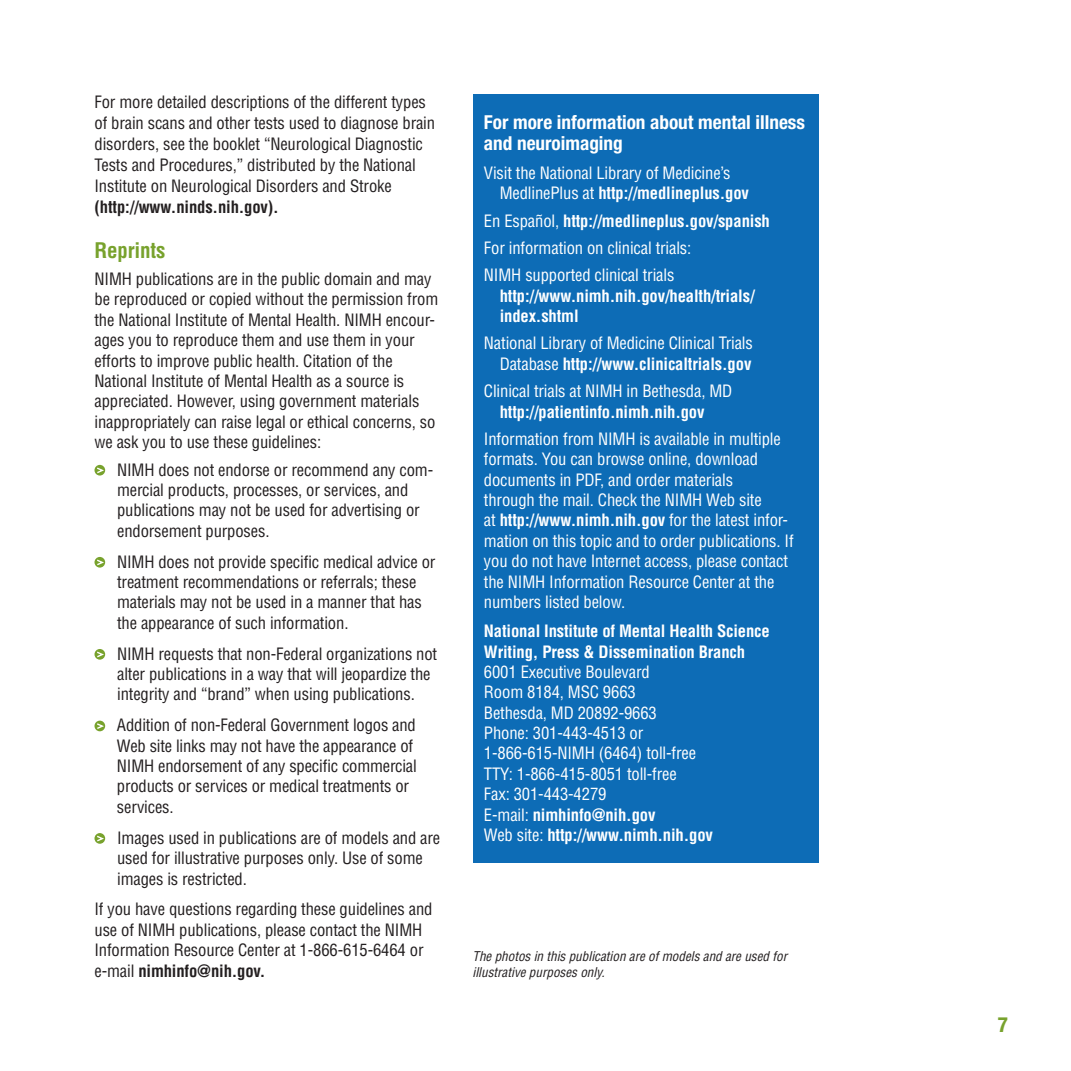
<style>
.page{position:relative;width:1071px;height:1071px;background:#fff}
.page>*{position:absolute;margin:0;border:0;box-sizing:border-box;transform-origin:0 0}
.t1{font:700 condensed 21px "Helvetica";letter-spacing:-.01em;color:#78a22d}
.t2{font:700 condensed 21px "Helvetica Neue";color:#78a22d}
.t3{font:700 condensed 19.25px/20.3px "Helvetica Neue";color:#fff}
.t4{font:condensed 16.62px/20.3px "Helvetica";letter-spacing:-.01em;color:#231f20}
.t5{font:condensed 16.62px/20.3px "Helvetica";letter-spacing:-.01em;color:#fff}
.t6{font:700 condensed 16.62px/20.3px "Helvetica";letter-spacing:-.01em;color:#fff}
.t7{font:italic condensed 13.12px/15.8px "Helvetica";color:#231f20}
.s1{font-weight:700}
.s2{font-weight:400}
</style>
<div class="page">
<svg style="left:95px;top:465px;width:10px;height:11px"></svg>
<svg style="left:95px;top:466px;width:11px;height:8px"></svg>
<svg style="left:95px;top:558px;width:11px;height:9px"></svg>
<svg style="left:95px;top:650px;width:11px;height:9px"></svg>
<div style="left:95px;top:721px;width:10px;height:10px;background:#78a22d;border-radius:50%"></div>
<svg style="left:95px;top:722px;width:11px;height:8px"></svg>
<div style="left:95px;top:833px;width:10px;height:11px;background:#78a22d;border-radius:50%"></div>
<svg style="left:95px;top:835px;width:11px;height:8px"></svg>
<div style="left:473px;top:94px;width:346px;height:769px;background:#0d6cb6"></div>
<p class="t4" style="left:94px;top:91px;width:342px;line-height:21px">For more detailed descriptions of the different types of brain scans and other tests used to diagnose brain disorders, see the booklet “Neurological Diagnostic Tests and Procedures,” distributed by the National Institute on Neurological Disorders and Stroke <span class="s1">(http://www.ninds.nih.gov).</span></p>
<h2 class="t1" style="left:94px;top:237px;width:73px">Reprints</h2>
<p class="t4" style="left:94px;top:269px;width:345px">NIMH publications are in the public domain and may be reproduced or copied without the permission from the National Institute of Mental Health. NIMH encour&shy;ages you to reproduce them and use them in your efforts to improve public health. Citation of the National Institute of Mental Health as a source is appreciated. However, using government materials inappropriately can raise legal or ethical concerns, so we ask you to use these guidelines:</p>
<p class="t4" style="left:117px;top:459px;width:318px">NIMH does not endorse or recommend any com&shy;mercial products, processes, or services, and publications may not be used for advertising or endorsement purposes.</p>
<p class="t4" style="left:117px;top:551px;width:320px">NIMH does not provide specific medical advice or treatment recommendations or referrals; these materials may not be used in a manner that has the appearance of such information.</p>
<p class="t4" style="left:117px;top:643px;width:322px">NIMH requests that non-Federal organizations not alter publications in a way that will jeopardize the integrity and “brand” when using publications.</p>
<p class="t4" style="left:117px;top:715px;width:301px">Addition of non-Federal Government logos and Web site links may not have the appearance of NIMH endorsement of any specific commercial products or services or medical treatments or services.</p>
<p class="t4" style="left:117px;top:827px;width:325px">Images used in publications are of models and are used for illustrative purposes only. Use of some images is restricted.</p>
<p class="t4" style="left:94px;top:899px;width:340px">If you have questions regarding these guidelines and use of NIMH publications, please contact the NIMH Information Resource Center at 1-866-615-6464 or e-mail <span class="s1">nimhinfo@nih.gov.</span></p>
<h2 class="t3" style="left:484px;top:112px;width:323px">For more information about mental illness and neuroimaging</h2>
<p class="t5" style="left:500px;top:162px;width:251px;text-indent:-16px">Visit the National Library of Medicine’s<br>MedlinePlus at <span class="s1">http://medlineplus.gov</span></p>
<p class="t6" style="left:484px;top:210px;width:287px"><span class="s2">En Español,</span> http://medlineplus.gov/spanish</p>
<p class="t5" style="left:484px;top:238px;width:209px">For information on clinical trials:</p>
<p class="t6" style="left:500px;top:265px;width:256px;text-indent:-16px"><span class="s2">NIMH supported clinical trials </span>http://www.nimh.nih.gov/health/trials/ index.shtml</p>
<p class="t5" style="left:484px;top:333px;width:270px;text-align:right">National Library of Medicine Clinical Trials<br>Database <span class="s1">http://www.clinicaltrials.gov</span></p>
<p class="t5" style="left:500px;top:381px;width:234px;text-indent:-16px">Clinical trials at NIMH in Bethesda, MD <span class="s1">http://patientinfo.nimh.nih.gov</span></p>
<p class="t5" style="left:484px;top:429px;width:311px">Information from NIMH is available in multiple formats. You can browse online, download documents in PDF, and order materials<br>through the mail. Check the NIMH Web site<br>at <span class="s1">http://www.nimh.nih.gov</span> for the latest infor&shy;mation on this topic and to order publications. If you do not have Internet access, please contact the NIMH Information Resource Center at the numbers listed below.</p>
<h3 class="t6" style="left:484px;top:621px;width:287px">National Institute of Mental Health Science<br>Writing, Press &amp; Dissemination Branch</h3>
<p class="t5" style="left:484px;top:662px;width:230px">6001 Executive Boulevard<br>Room 8184, MSC 9663<br>Bethesda, MD 20892-9663<br>Phone: 301-443-4513 or<br>1-866-615-NIMH (6464) toll-free<br>TTY: 1-866-415-8051 toll-free<br>Fax: 301-443-4279<br>E-mail: <span class="s1">nimhinfo@nih.gov<br></span>Web site: <span class="s1">http://www.nimh.nih.gov</span></p>
<p class="t7" style="left:472px;top:948px;width:316px">The photos in this publication are of models and are used for illustrative purposes only.</p>
<p class="t2" style="left:998px;top:1012px;width:12px">7</p>
</div>
